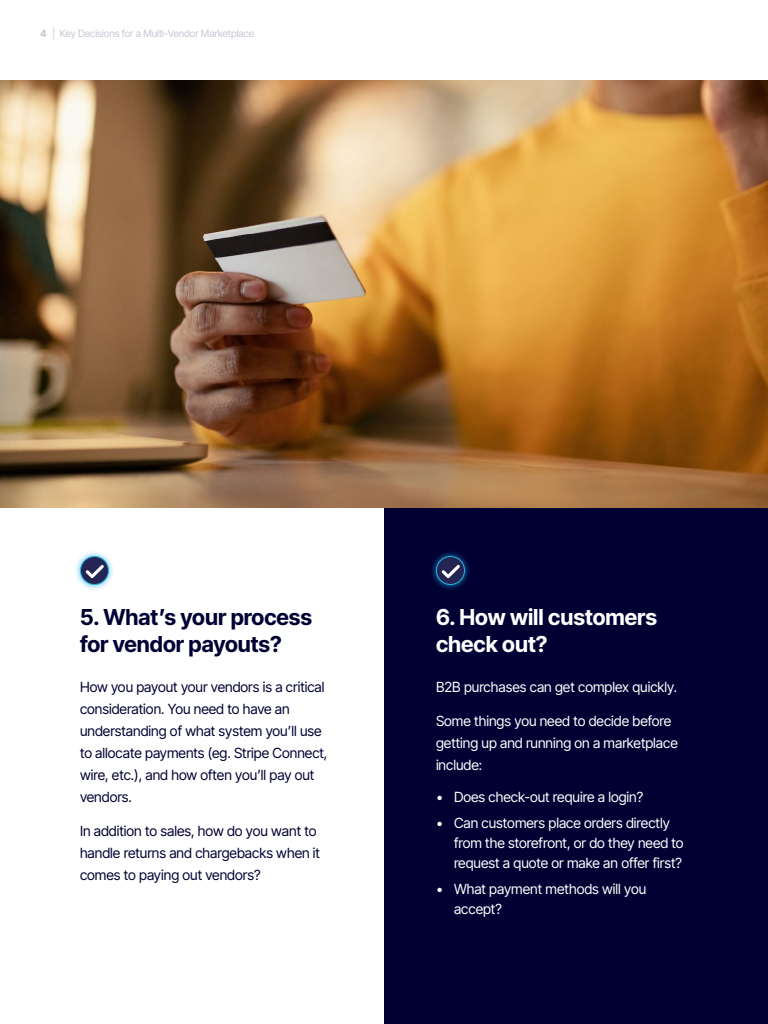
<style>
.page{position:relative;width:768px;height:1024px;background:#fff}
.page>*{position:absolute;margin:0;border:0;box-sizing:border-box;transform-origin:0 0}
.t1{font:22px/26.4px "Inter Tight";color:#003}
.t2{font:22px/26.4px "Inter Tight";color:#fff}
.t3{font:14px/22px "Inter Tight";color:#003}
.t4{font:14px/20px "Inter Tight";color:#fff}
.t5{font:10px "Inter Tight";color:#c5c8d3}
</style>
<div class="page">
<div style="left:384px;top:159px;width:384px;height:865px;background:#003"></div>
<img style="left:0;top:80px;width:768px;height:428px">
<div style="left:430px;top:550px;width:41px;height:41px;background:#26b0e3;opacity:.75"></div>
<div style="left:436px;top:556px;width:28px;height:28px;background:#252554;border-radius:50%"></div>
<div style="left:436px;top:556px;width:29px;height:29px;border:1px solid #26b2e3;border-radius:50%"></div>
<svg style="left:442px;top:565px;width:18px;height:13px"></svg>
<div style="left:74px;top:550px;width:41px;height:41px;background:#26b0e3;opacity:.75"></div>
<div style="left:80px;top:556px;width:28px;height:28px;background:#252554;border-radius:50%"></div>
<div style="left:80px;top:556px;width:29px;height:29px;border:1px solid #26b2e3;border-radius:50%"></div>
<svg style="left:86px;top:565px;width:18px;height:13px"></svg>
<p class="t5" style="left:40px;top:26px;width:216px">4 | Key Decisions for a Multi-Vendor Marketplace</p>
<h1 class="t1" style="left:80px;top:603px;width:234px">5. What’s your process for vendor payouts?</h1>
<p class="t3" style="left:80px;top:675px;width:249px">How you payout your vendors is a critical consideration. You need to have an understanding of what system you’ll use to allocate payments (eg. Stripe Connect, wire, etc.), and how often you’ll pay out vendors.</p>
<p class="t3" style="left:80px;top:819px;width:242px">In addition to sales, how do you want to handle returns and chargebacks when it comes to paying out vendors?</p>
<h1 class="t2" style="left:436px;top:603px;width:223px">6. How will customers check out?</h1>
<p class="t4" style="left:436px;top:676px;width:243px">B2B purchases can get complex quickly.</p>
<p class="t4" style="left:436px;top:709px;width:243px;line-height:22px">Some things you need to decide before getting up and running on a marketplace include:</p>
<p class="t4" style="left:436px;top:786px;width:209px">• Does check-out require a login?</p>
<p class="t4" style="left:454px;top:812px;width:231px;text-indent:-18px">• Can customers place orders directly from the storefront, or do they need to request a quote or make an offer first?</p>
<p class="t4" style="left:454px;top:878px;width:194px;text-indent:-18px">• What payment methods will you accept?</p>
</div>
